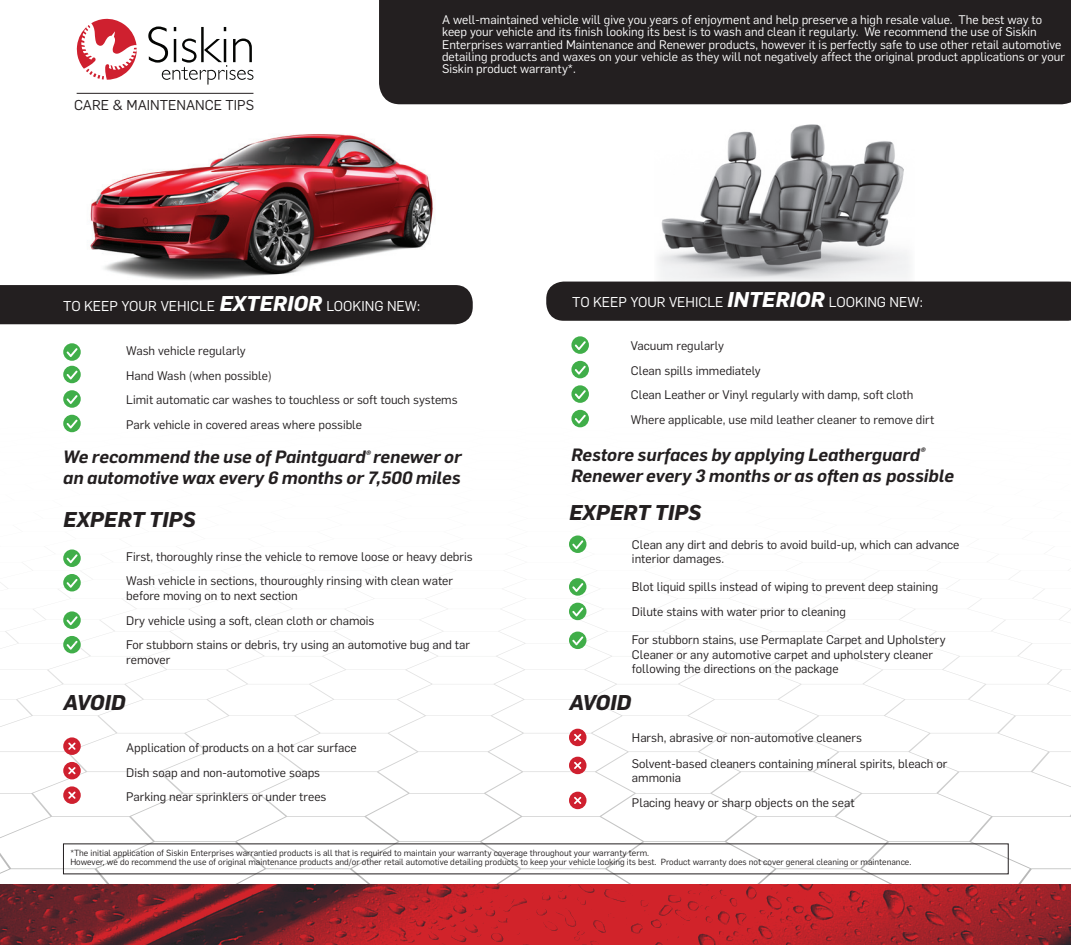
<style>
.page{position:relative;width:1071px;height:945px;background:#fff}
.page>*{position:absolute;margin:0;border:0;box-sizing:border-box;transform-origin:0 0}
.t1{font:italic 700 21px "Flama";color:#231f20}
.t2{font:italic 600 17.5px/21px "Flama";color:#231f20}
.t3{font:14px "Flama";color:#fff}
.t4{font:14px "Flama";color:#231f20}
.t5{font:12.25px/24.5px "Flama";color:#231f20}
.t6{font:12.25px/12.2px "Flama";color:#fff}
.t7{font:8.75px/8.8px "Flama";color:#231f20}
.s1{font-weight:700;font-style:italic;font-size:21px}
</style>
<div class="page">
<img style="left:90px;top:104px;width:370px;height:176px">
<img style="left:654px;top:104px;width:261px;height:178px">
<div style="left:379px;top:0;width:692px;height:104px;background:#231f20"></div>
<svg style="left:0;top:620px;width:1071px;height:264px"></svg>
<div style="left:0;top:285px;width:473px;height:39px;background:#231f20"></div>
<svg style="left:0;top:884px;width:1071px;height:61px;background:#a12229"></svg>
<svg style="left:63px;top:549px;width:18px;height:18px"></svg>
<svg style="left:63px;top:574px;width:18px;height:17px"></svg>
<svg style="left:63px;top:611px;width:18px;height:18px"></svg>
<svg style="left:63px;top:636px;width:18px;height:17px"></svg>
<div style="left:63px;top:737px;width:18px;height:18px;background:#cf202f;border-radius:50%"></div>
<svg style="left:68px;top:743px;width:8px;height:7px"></svg>
<div style="left:63px;top:762px;width:18px;height:17px;background:#cf202f;border-radius:50%"></div>
<svg style="left:68px;top:767px;width:8px;height:7px"></svg>
<div style="left:63px;top:786px;width:18px;height:18px;background:#cf202f;border-radius:50%"></div>
<svg style="left:68px;top:792px;width:8px;height:7px"></svg>
<svg style="left:63px;top:343px;width:18px;height:90px"></svg>
<div style="left:546px;top:282px;width:525px;height:39px;background:#231f20"></div>
<svg style="left:571px;top:336px;width:18px;height:18px"></svg>
<svg style="left:571px;top:361px;width:18px;height:17px"></svg>
<svg style="left:571px;top:385px;width:18px;height:18px"></svg>
<svg style="left:571px;top:410px;width:18px;height:17px"></svg>
<svg style="left:569px;top:535px;width:17px;height:18px"></svg>
<svg style="left:569px;top:578px;width:17px;height:18px"></svg>
<svg style="left:569px;top:603px;width:17px;height:17px"></svg>
<svg style="left:569px;top:632px;width:17px;height:17px"></svg>
<div style="left:569px;top:729px;width:18px;height:17px;background:#cf202f;border-radius:50%"></div>
<svg style="left:574px;top:734px;width:7px;height:7px"></svg>
<div style="left:569px;top:757px;width:18px;height:17px;background:#cf202f;border-radius:50%"></div>
<svg style="left:574px;top:762px;width:7px;height:7px"></svg>
<div style="left:569px;top:792px;width:18px;height:17px;background:#cf202f;border-radius:50%"></div>
<svg style="left:574px;top:797px;width:7px;height:7px"></svg>
<svg style="left:77px;top:18px;width:60px;height:62px"></svg>
<svg style="left:148px;top:27px;width:105px;height:58px"></svg>
<hr style="left:77px;top:93px;width:176px;height:1px;background:#231f20">
<p class="t4" style="left:74px;top:95px;width:181px">CARE &amp; MAINTENANCE TIPS</p>
<p class="t6" style="left:442px;top:13px;width:624px">A well-maintained vehicle will give you years of enjoyment and help preserve a high resale value. The best way to keep your vehicle and its finish looking its best is to wash and clean it regularly. We recommend the use of Siskin Enterprises warrantied Maintenance and Renewer products, however it is perfectly safe to use other retail automotive detailing products and waxes on your vehicle as they will not negatively affect the original product applications or your Siskin product warranty*.</p>
<p class="t3" style="left:572px;top:293px;width:352px">TO KEEP YOUR VEHICLE <span class="s1">INTERIOR</span> LOOKING NEW:</p>
<p class="t3" style="left:63px;top:297px;width:359px">TO KEEP YOUR VEHICLE <span class="s1">EXTERIOR</span> LOOKING NEW:</p>
<p class="t5" style="left:126px;top:338px;width:333px">Wash vehicle regularly<br>Hand Wash (when possible)<br>Limit automatic car washes to touchless or soft touch systems Park vehicle in covered areas where possible</p>
<p class="t5" style="left:631px;top:333px;width:305px">Vacuum regularly<br>Clean spills immediately<br>Clean Leather or Vinyl regularly with damp, soft cloth Where applicable, use mild leather cleaner to remove dirt</p>
<h2 class="t2" style="left:571px;top:443px;width:384px">Restore surfaces by applying Leatherguard<sup>®<br></sup>Renewer every 3 months or as often as possible</h2>
<h1 class="t1" style="left:569px;top:497px;width:134px">EXPERT TIPS</h1>
<p class="t5" style="left:632px;top:536px;width:329px;line-height:14.7px">Clean any dirt and debris to avoid build-up, which can advance interior damages.</p>
<p class="t5" style="left:632px;top:574px;width:308px">Blot liquid spills instead of wiping to prevent deep staining<br>Dilute stains with water prior to cleaning</p>
<p class="t5" style="left:632px;top:631px;width:315px;line-height:14.7px">For stubborn stains, use Permaplate Carpet and Upholstery<br>Cleaner or any automotive carpet and upholstery cleaner following the directions on the package</p>
<h2 class="t2" style="left:63px;top:445px;width:400px">We recommend the use of Paintguard<sup>®</sup> renewer or an automotive wax every 6 months or 7,500 miles</h2>
<h1 class="t1" style="left:63px;top:504px;width:134px">EXPERT TIPS</h1>
<p class="t5" style="left:126px;top:544px;width:348px">First, thoroughly rinse the vehicle to remove loose or heavy debris<br>Wash vehicle in sections, thouroughly rinsing with clean water</p>
<p class="t5" style="left:126px;top:583px;width:345px">before moving on to next section<br>Dry vehicle using a soft, clean cloth or chamois<br>For stubborn stains or debris, try using an automotive bug and tar</p>
<p class="t5" style="left:126px;top:646px;width:46px">remover</p>
<h1 class="t1" style="left:63px;top:688px;width:64px">AVOID</h1>
<p class="t5" style="left:126px;top:735px;width:232px">Application of products on a hot car surface<br>Dish soap and non-automotive soaps<br>Parking near sprinklers or under trees</p>
<h1 class="t1" style="left:569px;top:688px;width:64px">AVOID</h1>
<p class="t5" style="left:632px;top:724px;width:317px;line-height:26.2px">Harsh, abrasive or non-automotive cleaners<br>Solvent-based cleaners containing mineral spirits, bleach or</p>
<p class="t5" style="left:632px;top:765px;width:224px">ammonia<br>Placing heavy or sharp objects on the seat</p>
<p class="t7" style="left:70px;top:848px;width:843px">*The initial application of Siskin Enterprises warrantied products is all that is required to maintain your warranty coverage throughout your warranty term.<br>However, we do recommend the use of original maintenance products and/or other retail automotive detailing products to keep your vehicle looking its best. Product warranty does not cover general cleaning or maintenance.</p>
</div>
